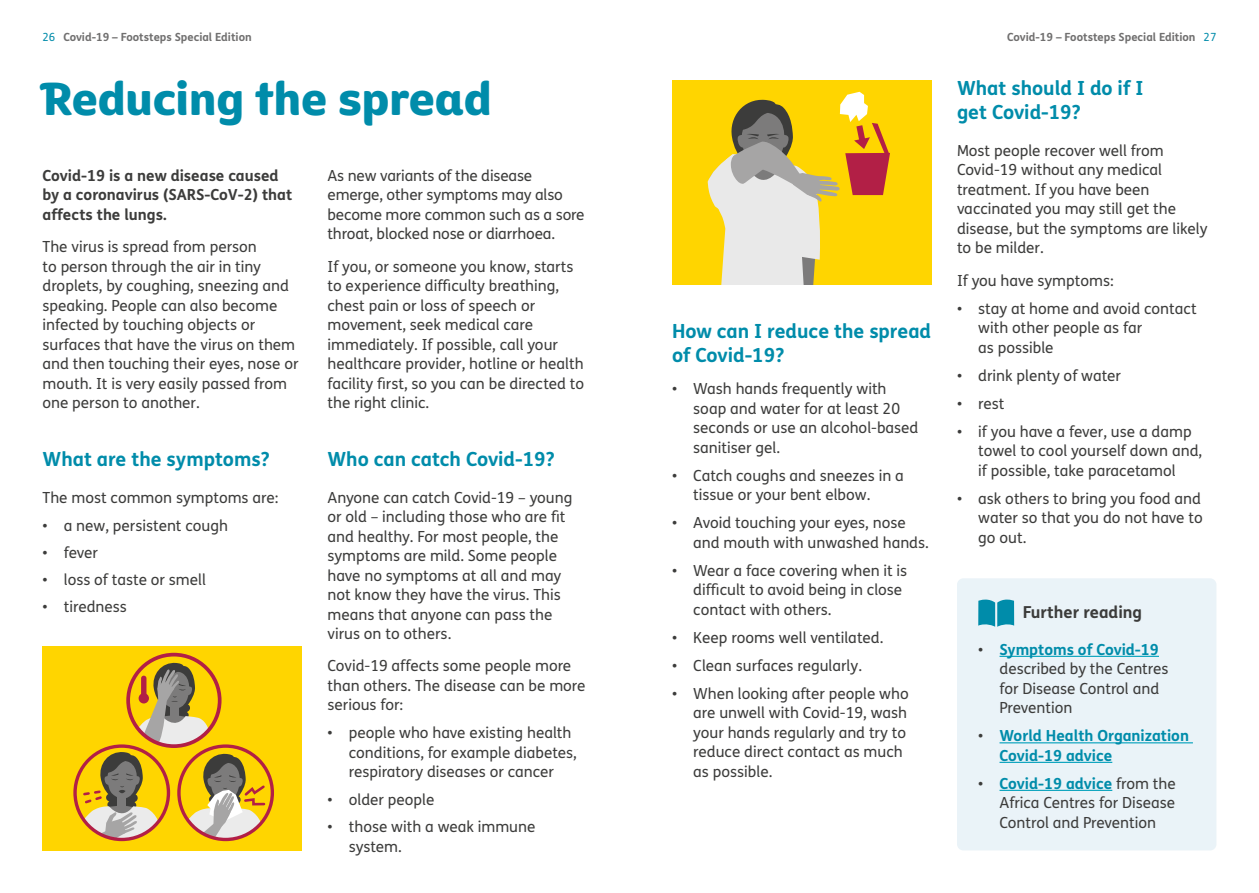
<style>
.page{position:relative;width:1259px;height:893px;background:#fff}
.page>*{position:absolute;margin:0;border:0;box-sizing:border-box;transform-origin:0 0}
.t1{font:45px "Tearfund Sans";color:#008caa}
.t2{font:700 19.5px/24px "FS Me";color:#008caa}
.t3{font:700 16.5px "FS Me";color:#3c3c3b}
.t4{font:15.3px/19.5px "FS Me";color:#3c3c3b}
.t5{font:700 15.3px/19.5px "FS Me";color:#3c3c3b}
.t6{font:700 15.3px/19.5px "FS Me";color:#008caa}
.t7{font:700 11.25px "FS Me";color:#706f6f}
.s1{font-weight:400;color:#008caa}
.s2{font-weight:700;color:#008caa}
.s3{font-weight:400;color:#3c3c3b}
</style>
<div class="page">
<div style="left:672px;top:81px;width:259px;height:204px;background:#ffd500"></div>
<svg style="left:707px;top:92px;width:183px;height:193px"></svg>
<div style="left:43px;top:646px;width:259px;height:204px;background:#ffd500"></div>
<svg style="left:75px;top:662px;width:194px;height:177px"></svg>
<div style="left:126px;top:653px;width:95px;height:95px;border:4px solid #b21f46;border-radius:50%"></div>
<div style="left:141px;top:676px;width:5px;height:24px;background:#b21f46;border-radius:3px"></div>
<div style="left:139px;top:693px;width:10px;height:10px;background:#b21f46;border-radius:50%"></div>
<div style="left:957px;top:578px;width:259px;height:272px;background:#eaf3f8;border-radius:6px"></div>
<hr style="left:999px;top:656px;width:160px;height:1px;background:#00a0bb">
<hr style="left:999px;top:742px;width:194px;height:1px;background:#00a0bb">
<hr style="left:999px;top:762px;width:113px;height:1px;background:#00a0bb">
<hr style="left:999px;top:790px;width:113px;height:1px;background:#00a0bb">
<svg style="left:978px;top:600px;width:36px;height:27px"></svg>
<p class="t7" style="left:43px;top:29px;width:211px"><span class="s1">26</span> Covid-19 – Footsteps Special Edition</p>
<p class="t7" style="left:1007px;top:29px;width:211px">Covid-19 – Footsteps Special Edition <span class="s1">27</span></p>
<h1 class="t1" style="left:43px;top:57px;width:450px">Reducing the spread</h1>
<p class="t5" style="left:43px;top:165px;width:251px">Covid-19 is a new disease caused by a coronavirus (SARS-CoV-2) that affects the lungs.</p>
<p class="t4" style="left:43px;top:237px;width:257px">The virus is spread from person<br>to person through the air in tiny droplets, by coughing, sneezing and speaking. People can also become infected by touching objects or surfaces that have the virus on them and then touching their eyes, nose or mouth. It is very easily passed from one person to another.</p>
<p class="t2" style="left:43px;top:446px;width:229px">What are the symptoms?</p>
<p class="t4" style="left:43px;top:487px;width:237px">The most common symptoms are:</p>
<p class="t4" style="left:43px;top:515px;width:187px">• a new, persistent cough</p>
<p class="t4" style="left:43px;top:542px;width:57px">• fever</p>
<p class="t4" style="left:43px;top:569px;width:165px">• loss of taste or smell</p>
<p class="t4" style="left:43px;top:597px;width:86px">• tiredness</p>
<p class="t4" style="left:327px;top:165px;width:259px">As new variants of the disease emerge, other symptoms may also become more common such as a sore throat, blocked nose or diarrhoea.</p>
<p class="t4" style="left:327px;top:256px;width:258px">If you, or someone you know, starts to experience difficulty breathing, chest pain or loss of speech or movement, seek medical care immediately. If possible, call your healthcare provider, hotline or health facility first, so you can be directed to the right clinic.</p>
<p class="t2" style="left:327px;top:446px;width:229px">Who can catch Covid-19?</p>
<p class="t4" style="left:327px;top:487px;width:246px">Anyone can catch Covid-19 – young or old – including those who are fit and healthy. For most people, the symptoms are mild. Some people have no symptoms at all and may not know they have the virus. This means that anyone can pass the virus on to others.</p>
<p class="t4" style="left:327px;top:656px;width:259px">Covid-19 affects some people more than others. The disease can be more serious for:</p>
<p class="t4" style="left:349px;top:723px;width:230px;text-indent:-21px">• people who have existing health conditions, for example diabetes, respiratory diseases or cancer</p>
<p class="t4" style="left:327px;top:789px;width:108px">• older people</p>
<p class="t4" style="left:349px;top:817px;width:188px;text-indent:-21px">• those with a weak immune system.</p>
<p class="t2" style="left:672px;top:318px;width:261px">How can I reduce the spread of Covid-19?</p>
<p class="t4" style="left:693px;top:379px;width:227px;text-indent:-21px">• Wash hands frequently with soap and water for at least 20 seconds or use an alcohol-based sanitiser gel.</p>
<p class="t4" style="left:693px;top:465px;width:212px;text-indent:-21px">• Catch coughs and sneezes in a tissue or your bent elbow.</p>
<p class="t4" style="left:693px;top:513px;width:237px;text-indent:-21px">• Avoid touching your eyes, nose and mouth with unwashed hands.</p>
<p class="t4" style="left:693px;top:560px;width:215px;text-indent:-21px">• Wear a face covering when it is difficult to avoid being in close contact with others.</p>
<p class="t4" style="left:672px;top:627px;width:213px">• Keep rooms well ventilated.</p>
<p class="t4" style="left:672px;top:655px;width:191px">• Clean surfaces regularly.</p>
<p class="t4" style="left:693px;top:683px;width:217px;text-indent:-21px">• When looking after people who are unwell with Covid-19, wash your hands regularly and try to reduce direct contact as much as possible.</p>
<p class="t2" style="left:957px;top:76px;width:188px">What should I do if I get Covid-19?</p>
<p class="t4" style="left:957px;top:141px;width:252px">Most people recover well from<br>Covid-19 without any medical treatment. If you have been vaccinated you may still get the disease, but the symptoms are likely to be milder.</p>
<p class="t4" style="left:957px;top:270px;width:158px">If you have symptoms:</p>
<p class="t4" style="left:978px;top:298px;width:220px;text-indent:-21px">• stay at home and avoid contact with other people as far<br>as possible</p>
<p class="t4" style="left:957px;top:365px;width:166px">• drink plenty of water</p>
<p class="t4" style="left:957px;top:393px;width:49px">• rest</p>
<p class="t4" style="left:978px;top:421px;width:225px;text-indent:-21px">• if you have a fever, use a damp towel to cool yourself down and, if possible, take paracetamol</p>
<p class="t4" style="left:978px;top:488px;width:226px;text-align:justify;text-indent:-21px">• ask others to bring you food and water so that you do not have to go out.</p>
<p class="t3" style="left:1022px;top:600px;width:121px">Further reading</p>
<p class="t4" style="left:999px;top:639px;width:170px;text-indent:-21px">• <span class="s2">Symptoms of Covid-19 </span>described by the Centres for Disease Control and<br>Prevention</p>
<p class="t6" style="left:999px;top:725px;width:191px;text-indent:-21px"><span class="s3">•</span> World Health Organization<br>Covid-19 advice</p>
<p class="t4" style="left:999px;top:773px;width:178px;text-align:justify;text-indent:-21px">• <span class="s2">Covid-19 advice</span> from the Africa Centres for Disease Control and Prevention</p>
</div>
